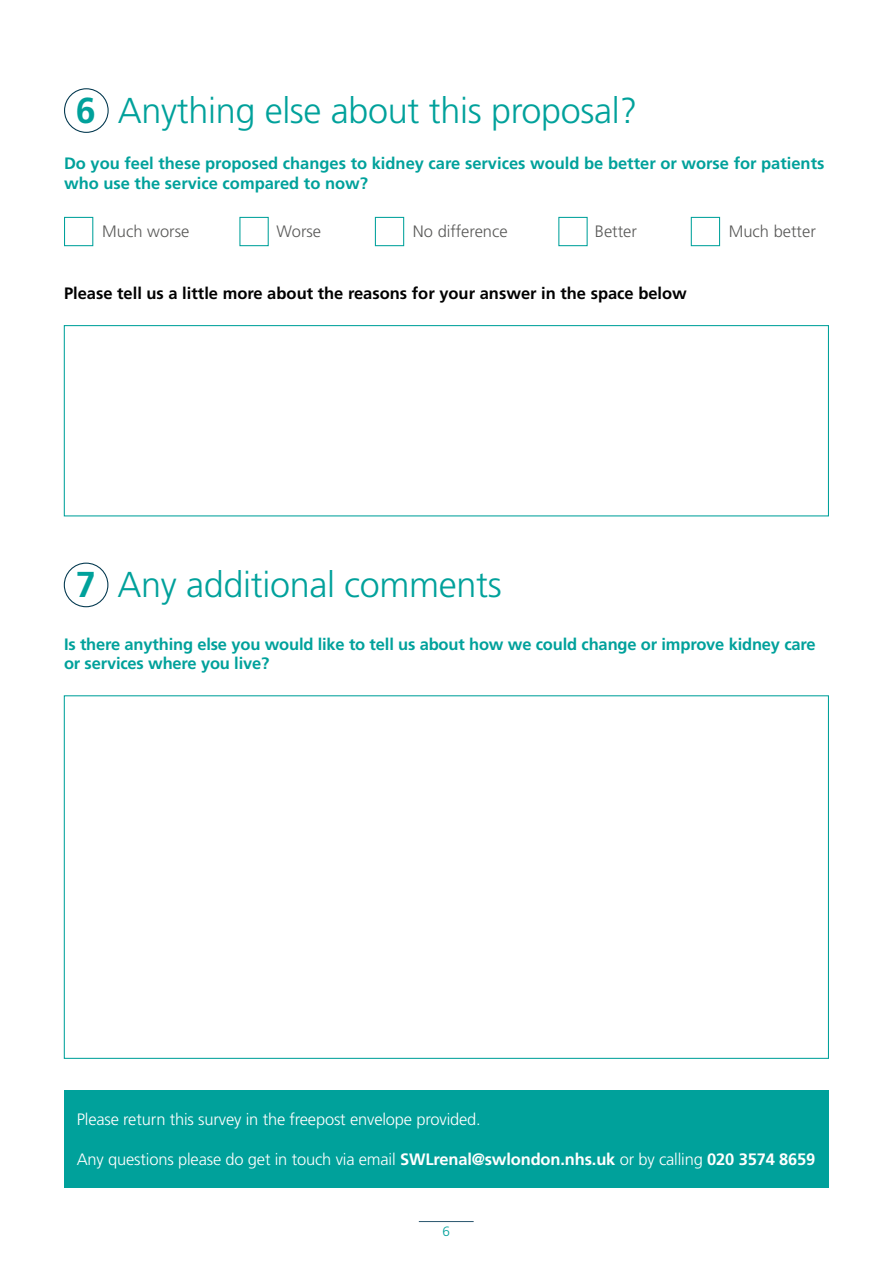
<style>
.page{position:relative;width:893px;height:1263px;background:#fff}
.page>*{position:absolute;margin:0;border:0;box-sizing:border-box;transform-origin:0 0}
.t1{font:300 36px "Frutiger";letter-spacing:-.01em;color:#00a19b}
.t2{font:700 16.5px/19.8px "Frutiger";color:#00a19b}
.t3{font:300 16.5px "Frutiger";letter-spacing:-.01em;color:#fff}
.t4{font:700 16.5px "Frutiger";color:#000}
.t5{font:300 16.5px "Frutiger";color:#5a5a59}
.t6{font:300 13.5px "Frutiger";color:#00a19b}
.s1{font-weight:700}
</style>
<div class="page">
<div style="left:64px;top:1090px;width:764px;height:97px;background:#00a19b"></div>
<hr style="left:419px;top:1221px;width:55px;height:1px;background:#335d74">
<div style="left:64px;top:325px;width:765px;height:191px;background:#fff;border:1px solid #00a19b"></div>
<div style="left:64px;top:695px;width:765px;height:364px;background:#fff;border:1px solid #00a19b"></div>
<div style="left:64px;top:88px;width:45px;height:45px;border:1px solid #00374e;border-radius:50%"></div>
<div style="left:64px;top:563px;width:44px;height:44px;border:1px solid #00374e;border-radius:50%"></div>
<div style="left:64px;top:217px;width:29px;height:29px;background:#fff;border:1px solid #00a19b"></div>
<div style="left:239px;top:217px;width:30px;height:29px;background:#fff;border:1px solid #00a19b"></div>
<div style="left:375px;top:217px;width:29px;height:29px;background:#fff;border:1px solid #00a19b"></div>
<div style="left:558px;top:217px;width:30px;height:29px;background:#fff;border:1px solid #00a19b"></div>
<div style="left:691px;top:217px;width:29px;height:29px;background:#fff;border:1px solid #00a19b"></div>
<h1 class="t1" style="left:76px;top:90px;width:563px"><span class="s1">6</span> Anything else about this proposal?</h1>
<p class="t2" style="left:64px;top:153px;width:762px">Do you feel these proposed changes to kidney care services would be better or worse for patients who use the service compared to now?</p>
<p class="t5" style="left:102px;top:222px;width:89px">Much worse</p>
<p class="t5" style="left:277px;top:222px;width:46px">Worse</p>
<p class="t5" style="left:413px;top:222px;width:96px">No difference</p>
<p class="t5" style="left:595px;top:222px;width:44px">Better</p>
<p class="t5" style="left:729px;top:222px;width:89px">Much better</p>
<p class="t4" style="left:64px;top:284px;width:624px">Please tell us a little more about the reasons for your answer in the space below</p>
<h1 class="t1" style="left:76px;top:564px;width:427px"><span class="s1">7</span> Any additional comments</h1>
<p class="t2" style="left:64px;top:634px;width:753px">Is there anything else you would like to tell us about how we could change or improve kidney care or services where you live?</p>
<p class="t3" style="left:77px;top:1110px;width:406px">Please return this survey in the freepost envelope provided.</p>
<p class="t3" style="left:77px;top:1149px;width:740px">Any questions please do get in touch via email <span class="s1">SWLrenal@swlondon.nhs.uk</span> or by calling <span class="s1">020 3574 8659</span></p>
<p class="t6" style="left:442px;top:1224px;width:9px">6</p>
</div>
